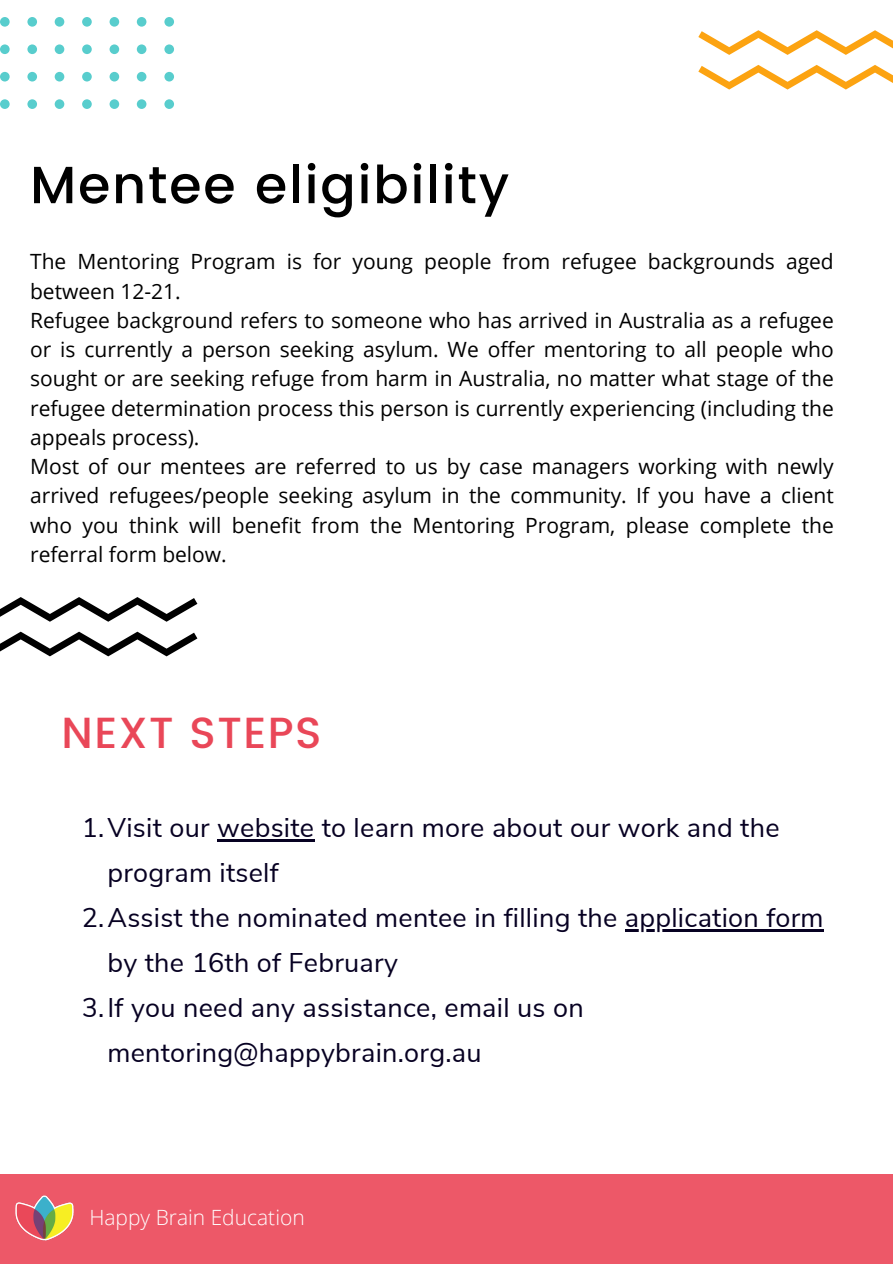
<style>
.page{position:relative;width:893px;height:1264px;background:#fff}
.page>*{position:absolute;margin:0;border:0;box-sizing:border-box;transform-origin:0 0}
.t1{font:500 52.2px "Poppins";letter-spacing:.035em;color:#000}
.t2{font:500 43.5px "Poppins";letter-spacing:.035em;color:#e94758}
.t3{font:27px/45px "Nunito Sans";letter-spacing:.01em;color:#070122}
.t4{font:21px/29.2px "Open Sans";color:#000;text-align:justify}
.t5{font:300 21px "Open Sans";color:#fff}
</style>
<div class="page">
<svg style="left:698px;top:30px;width:194px;height:25px"></svg>
<svg style="left:698px;top:65px;width:194px;height:25px"></svg>
<div style="left:0;top:99px;width:10px;height:10px;background:#58cdcd;border-radius:50%"></div>
<div style="left:0;top:72px;width:10px;height:9px;background:#58cdcd;border-radius:50%"></div>
<div style="left:0;top:44px;width:10px;height:10px;background:#58cdcd;border-radius:50%"></div>
<div style="left:0;top:17px;width:10px;height:10px;background:#58cdcd;border-radius:50%"></div>
<div style="left:27px;top:99px;width:10px;height:10px;background:#58cdcd;border-radius:50%"></div>
<div style="left:27px;top:72px;width:10px;height:9px;background:#58cdcd;border-radius:50%"></div>
<div style="left:27px;top:44px;width:10px;height:10px;background:#58cdcd;border-radius:50%"></div>
<div style="left:27px;top:17px;width:10px;height:10px;background:#58cdcd;border-radius:50%"></div>
<div style="left:55px;top:99px;width:9px;height:10px;background:#58cdcd;border-radius:50%"></div>
<div style="left:55px;top:72px;width:9px;height:9px;background:#58cdcd;border-radius:50%"></div>
<div style="left:55px;top:44px;width:9px;height:10px;background:#58cdcd;border-radius:50%"></div>
<div style="left:55px;top:17px;width:9px;height:10px;background:#58cdcd;border-radius:50%"></div>
<div style="left:82px;top:99px;width:10px;height:10px;background:#58cdcd;border-radius:50%"></div>
<div style="left:82px;top:72px;width:10px;height:9px;background:#58cdcd;border-radius:50%"></div>
<div style="left:82px;top:44px;width:10px;height:10px;background:#58cdcd;border-radius:50%"></div>
<div style="left:82px;top:17px;width:10px;height:10px;background:#58cdcd;border-radius:50%"></div>
<div style="left:109px;top:99px;width:10px;height:10px;background:#58cdcd;border-radius:50%"></div>
<div style="left:109px;top:72px;width:10px;height:9px;background:#58cdcd;border-radius:50%"></div>
<div style="left:109px;top:44px;width:10px;height:10px;background:#58cdcd;border-radius:50%"></div>
<div style="left:109px;top:17px;width:10px;height:10px;background:#58cdcd;border-radius:50%"></div>
<div style="left:137px;top:99px;width:9px;height:10px;background:#58cdcd;border-radius:50%"></div>
<div style="left:137px;top:72px;width:9px;height:9px;background:#58cdcd;border-radius:50%"></div>
<div style="left:137px;top:44px;width:9px;height:10px;background:#58cdcd;border-radius:50%"></div>
<div style="left:137px;top:17px;width:9px;height:10px;background:#58cdcd;border-radius:50%"></div>
<div style="left:164px;top:99px;width:10px;height:10px;background:#58cdcd;border-radius:50%"></div>
<div style="left:164px;top:72px;width:10px;height:9px;background:#58cdcd;border-radius:50%"></div>
<div style="left:164px;top:44px;width:10px;height:10px;background:#58cdcd;border-radius:50%"></div>
<div style="left:164px;top:17px;width:10px;height:10px;background:#58cdcd;border-radius:50%"></div>
<div style="left:0;top:1174px;width:892px;height:89px;background:#ed5868"></div>
<img style="left:15px;top:1195px;width:59px;height:46px">
<svg style="left:0;top:597px;width:197px;height:24px"></svg>
<svg style="left:0;top:631px;width:197px;height:25px"></svg>
<hr style="left:217px;top:839px;width:97px;height:2px;background:#070122">
<hr style="left:624px;top:929px;width:135px;height:2px;background:#070122">
<hr style="left:759px;top:929px;width:64px;height:2px;background:#070122">
<p class="t1" style="left:30px;top:155px;width:480px">Mentee eligibility</p>
<p class="t4" style="left:30px;top:246px;width:805px">The Mentoring Program is for young people from refugee backgrounds aged between 12-21.</p>
<p class="t4" style="left:30px;top:305px;width:805px">Refugee background refers to someone who has arrived in Australia as a refugee or is currently a person seeking asylum. We offer mentoring to all people who sought or are seeking refuge from harm in Australia, no matter what stage of the refugee determination process this person is currently experiencing (including the appeals process).</p>
<p class="t4" style="left:30px;top:451px;width:805px">Most of our mentees are referred to us by case managers working with newly arrived refugees/people seeking asylum in the community. If you have a client who you think will benefit from the Mentoring Program, please complete the referral form below.</p>
<p class="t2" style="left:61px;top:707px;width:261px">NEXT STEPS</p>
<p class="t3" style="left:107px;top:805px;width:673px;text-indent:-26px">1.Visit our website to learn more about our work and the program itself</p>
<p class="t3" style="left:107px;top:895px;width:717px;text-indent:-26px">2.Assist the nominated mentee in filling the application form by the 16th of February</p>
<p class="t3" style="left:107px;top:985px;width:477px;text-indent:-26px">3.If you need any assistance, email us on mentoring@happybrain.org.au</p>
<p class="t5" style="left:89px;top:1202px;width:217px">Happy Brain Education</p>
</div>
